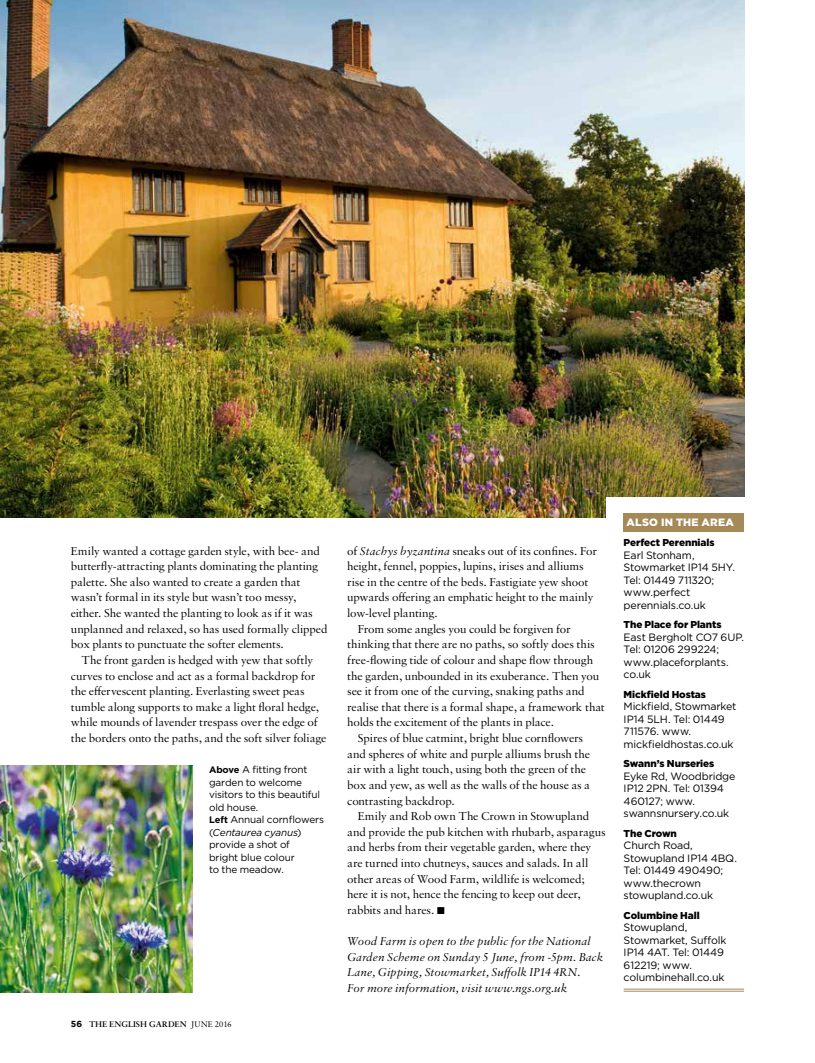
<style>
.page{position:relative;width:815px;height:1063px;background:#fff}
.page>*{position:absolute;margin:0;border:0;box-sizing:border-box;transform-origin:0 0}
.t1{font:12.25px/15.6px "Sabon MT Std";letter-spacing:-.01em;color:#000}
.t2{font:italic 12.25px/15.6px "Sabon MT Std";letter-spacing:-.005em;color:#000}
.t3{font:10.62px/12.5px "Gotham";letter-spacing:-.015em;color:#000}
.t4{font:900 10.62px "Gotham";letter-spacing:.025em;color:#fff}
.t5{font:10px/12.5px "Gotham";letter-spacing:-.015em;color:#000}
.t6{font:900 10px "Gotham";letter-spacing:-.01em;color:#000}
.t7{font:600 8.75px "Sabon MT Std";color:#000}
.s1{font-weight:700;font-size:9.38px}
.s2{font-style:italic}
.s3{font-family:"Gotham";font-weight:700}
.s4{font-weight:400}
</style>
<div class="page">
<img style="left:0;top:0;width:744px;height:517px">
<hr style="left:624px;top:989px;width:120px;height:1px;background:#a58957">
<hr style="left:624px;top:991px;width:120px;height:1px;background:#a58957">
<div style="left:606px;top:498px;width:143px;height:201px;background:#fff"></div>
<div style="left:624px;top:513px;width:120px;height:18px;background:#a58957"></div>
<img style="left:0;top:765px;width:192px;height:228px">
<p class="t1" style="left:71px;top:543px;width:258px">Emily wanted a cottage garden style, with bee- and butterfly-attracting plants dominating the planting palette. She also wanted to create a garden that wasn’t formal in its style but wasn’t too messy, either. She wanted the planting to look as if it was unplanned and relaxed, so has used formally clipped box plants to punctuate the softer elements.</p>
<p class="t1" style="left:71px;top:652px;width:257px;text-indent:11px">The front garden is hedged with yew that softly curves to enclose and act as a formal backdrop for the effervescent planting. Everlasting sweet peas tumble along supports to make a light floral hedge, while mounds of lavender trespass over the edge of the borders onto the paths, and the soft silver foliage</p>
<p class="t5" style="left:209px;top:763px;width:117px"><span class="s1">Above</span> A fitting front garden to welcome visitors to this beautiful old house.<br><span class="s1">Left</span> Annual cornflowers (<span class="s2">Centaurea cyanus</span>) provide a shot of<br>bright blue colour<br>to the meadow.</p>
<p class="t7" style="left:71px;top:1019px;width:162px"><span class="s3">56</span> THE ENGLISH GARDEN <span class="s4">JUNE 2016</span></p>
<p class="t1" style="left:347px;top:543px;width:251px">of <span class="s2">Stachys byzantina</span> sneaks out of its confines. For</p>
<p class="t1" style="left:347px;top:558px;width:238px">height, fennel, poppies, lupins, irises and alliums</p>
<p class="t1" style="left:347px;top:574px;width:243px">rise in the centre of the beds. Fastigiate yew shoot</p>
<p class="t1" style="left:347px;top:589px;width:248px">upwards offering an emphatic height to the mainly</p>
<p class="t1" style="left:347px;top:605px;width:92px">low-level planting.</p>
<p class="t1" style="left:358px;top:621px;width:214px">From some angles you could be forgiven for</p>
<p class="t1" style="left:347px;top:636px;width:249px">thinking that there are no paths, so softly does this</p>
<p class="t1" style="left:347px;top:652px;width:248px">free-flowing tide of colour and shape flow through</p>
<p class="t1" style="left:347px;top:668px;width:253px">the garden, unbounded in its exuberance. Then you</p>
<p class="t1" style="left:347px;top:683px;width:239px">see it from one of the curving, snaking paths and</p>
<p class="t1" style="left:347px;top:699px;width:259px">realise that there is a formal shape, a framework that</p>
<p class="t1" style="left:347px;top:714px;width:208px">holds the excitement of the plants in place.</p>
<p class="t1" style="left:358px;top:730px;width:227px">Spires of blue catmint, bright blue cornflowers</p>
<p class="t1" style="left:347px;top:746px;width:244px">and spheres of white and purple alliums brush the</p>
<p class="t1" style="left:347px;top:761px;width:240px">air with a light touch, using both the green of the</p>
<p class="t1" style="left:347px;top:777px;width:244px">box and yew, as well as the walls of the house as a</p>
<p class="t1" style="left:347px;top:793px;width:109px">contrasting backdrop.</p>
<p class="t1" style="left:358px;top:808px;width:233px">Emily and Rob own The Crown in Stowupland</p>
<p class="t1" style="left:347px;top:824px;width:260px">and provide the pub kitchen with rhubarb, asparagus</p>
<p class="t1" style="left:347px;top:839px;width:246px">and herbs from their vegetable garden, where they</p>
<p class="t1" style="left:347px;top:855px;width:243px">are turned into chutneys, sauces and salads. In all</p>
<p class="t1" style="left:347px;top:871px;width:239px">other areas of Wood Farm, wildlife is welcomed;</p>
<p class="t1" style="left:347px;top:886px;width:235px">here it is not, hence the fencing to keep out deer,</p>
<p class="t1" style="left:347px;top:902px;width:99px">rabbits and hares. ■</p>
<p class="t2" style="left:347px;top:933px;width:257px">Wood Farm is open to the public for the National Garden Scheme on Sunday 5 June, from -5pm. Back Lane, Gipping, Stowmarket, Suffolk IP14 4RN.<br>For more information, visit www.ngs.org.uk</p>
<p class="t4" style="left:627px;top:515px;width:109px">ALSO IN THE AREA</p>
<p class="t6" style="left:624px;top:536px;width:92px">Perfect Perennials</p>
<p class="t3" style="left:624px;top:548px;width:113px">Earl Stonham,<br>Stowmarket IP14 5HY.<br>Tel: 01449 711320; www.perfect perennials.co.uk</p>
<p class="t6" style="left:624px;top:618px;width:99px">The Place for Plants</p>
<p class="t3" style="left:624px;top:630px;width:122px">East Bergholt CO7 6UP.<br>Tel: 01206 299224; www.placeforplants. co.uk</p>
<p class="t6" style="left:624px;top:687px;width:84px">Mickfield Hostas</p>
<p class="t3" style="left:624px;top:700px;width:114px">Mickfield, Stowmarket<br>IP14 5LH. Tel: 01449<br>711576. www. mickfieldhostas.co.uk</p>
<p class="t6" style="left:624px;top:757px;width:92px">Swann’s Nurseries</p>
<p class="t3" style="left:624px;top:770px;width:113px">Eyke Rd, Woodbridge<br>IP12 2PN. Tel: 01394<br>460127; www. swannsnursery.co.uk</p>
<p class="t6" style="left:624px;top:826px;width:55px">The Crown</p>
<p class="t3" style="left:624px;top:839px;width:115px">Church Road,<br>Stowupland IP14 4BQ.<br>Tel: 01449 490490; www.thecrown stowupland.co.uk</p>
<p class="t6" style="left:624px;top:909px;width:78px">Columbine Hall</p>
<p class="t3" style="left:624px;top:921px;width:104px">Stowupland,<br>Stowmarket, Suffolk<br>IP14 4AT. Tel: 01449<br>612219; www. columbinehall.co.uk</p>
</div>
